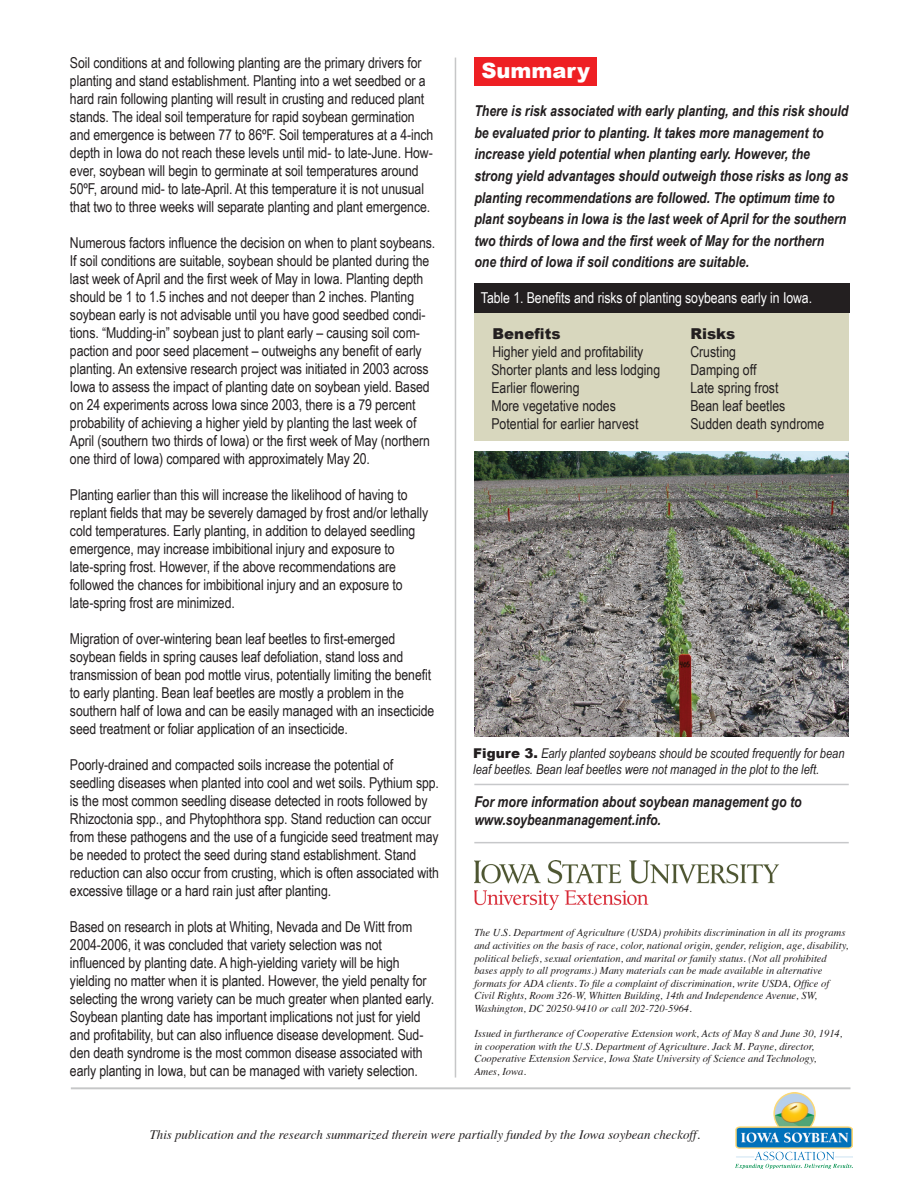
<style>
.page{position:relative;width:918px;height:1188px;background:#fff}
.page>*{position:absolute;margin:0;border:0;box-sizing:border-box;transform-origin:0 0}
.t1{font:900 21px "Arial";color:#fff}
.t2{font:15px/18px "Arial Narrow";letter-spacing:-.005em;color:#231f20}
.t3{font:italic 700 15px/21.6px "Arial Narrow";color:#231f20}
.t4{font:15px "Arial Narrow";letter-spacing:-.005em;color:#fff}
.t5{font:900 15px "Arial";letter-spacing:.01em;color:#231f20}
.t6{font:italic 13.5px/16.2px "Arial Narrow";color:#231f20}
.t7{font:italic 12.9px "Times";color:#231f20}
.t8{font:italic 10.5px/12.6px "Times";color:#231f20}
.s1{font-family:"Arial";font-weight:900;font-style:normal}
</style>
<div class="page">
<div style="left:474px;top:312px;width:375px;height:129px;background:#d8d7be"></div>
<div style="left:474px;top:284px;width:376px;height:29px;background:#231f20"></div>
<div style="left:474px;top:58px;width:123px;height:28px;background:#ee1f23"></div>
<hr style="left:455px;top:58px;width:1px;height:1020px;background:#c6c7c8">
<img style="left:474px;top:452px;width:375px;height:284px">
<hr style="left:474px;top:784px;width:375px;height:1px;background:#c7c8ca">
<hr style="left:71px;top:1087px;width:779px;height:2px;background:#c6c7c8">
<img style="left:474px;top:860px;width:305px;height:49px">
<img style="left:735px;top:1093px;width:117px;height:75px">
<hr style="left:474px;top:842px;width:375px;height:1px;background:#c7c8ca">
<p class="t2" style="left:70px;top:53px;width:365px">Soil conditions at and following planting are the primary drivers for planting and stand establishment. Planting into a wet seedbed or a hard rain following planting will result in crusting and reduced plant stands. The ideal soil temperature for rapid soybean germination and emergence is between 77 to 86ºF. Soil temperatures at a 4-inch depth in Iowa do not reach these levels until mid- to late-June. How&shy;ever, soybean will begin to germinate at soil temperatures around 50ºF, around mid- to late-April. At this temperature it is not unusual that two to three weeks will separate planting and plant emergence.</p>
<p class="t2" style="left:70px;top:233px;width:367px">Numerous factors influence the decision on when to plant soybeans.<br>If soil conditions are suitable, soybean should be planted during the last week of April and the first week of May in Iowa. Planting depth should be 1 to 1.5 inches and not deeper than 2 inches. Planting soybean early is not advisable until you have good seedbed condi&shy;tions. “Mudding-in” soybean just to plant early – causing soil com&shy;paction and poor seed placement – outweighs any benefit of early planting. An extensive research project was initiated in 2003 across Iowa to assess the impact of planting date on soybean yield. Based on 24 experiments across Iowa since 2003, there is a 79 percent probability of achieving a higher yield by planting the last week of April (southern two thirds of Iowa) or the first week of May (northern one third of Iowa) compared with approximately May 20.</p>
<p class="t2" style="left:70px;top:485px;width:360px">Planting earlier than this will increase the likelihood of having to replant fields that may be severely damaged by frost and/or lethally cold temperatures. Early planting, in addition to delayed seedling emergence, may increase imbibitional injury and exposure to</p>
<p class="t2" style="left:70px;top:557px;width:334px">late-spring frost. However, if the above recommendations are followed the chances for imbibitional injury and an exposure to late-spring frost are minimized.</p>
<p class="t2" style="left:70px;top:629px;width:366px">Migration of over-wintering bean leaf beetles to first-emerged soybean fields in spring causes leaf defoliation, stand loss and transmission of bean pod mottle virus, potentially limiting the benefit to early planting. Bean leaf beetles are mostly a problem in the southern half of Iowa and can be easily managed with an insecticide seed treatment or foliar application of an insecticide.</p>
<p class="t2" style="left:70px;top:755px;width:371px">Poorly-drained and compacted soils increase the potential of seedling diseases when planted into cool and wet soils. Pythium spp. is the most common seedling disease detected in roots followed by Rhizoctonia spp., and Phytophthora spp. Stand reduction can occur from these pathogens and the use of a fungicide seed treatment may be needed to protect the seed during stand establishment. Stand reduction can also occur from crusting, which is often associated with</p>
<p class="t2" style="left:70px;top:881px;width:263px">excessive tillage or a hard rain just after planting.</p>
<p class="t2" style="left:70px;top:917px;width:366px">Based on research in plots at Whiting, Nevada and De Witt from 2004-2006, it was concluded that variety selection was not influenced by planting date. A high-yielding variety will be high yielding no matter when it is planted. However, the yield penalty for selecting the wrong variety can be much greater when planted early.<br>Soybean planting date has important implications not just for yield and profitability, but can also influence disease development. Sud&shy;den death syndrome is the most common disease associated with early planting in Iowa, but can be managed with variety selection.</p>
<p class="t1" style="left:481px;top:55px;width:110px">Summary</p>
<p class="t3" style="left:474px;top:99px;width:375px">There is risk associated with early planting, and this risk should be evaluated prior to planting. It takes more management to increase yield potential when planting early. However, the strong yield advantages should outweigh those risks as long as planting recommendations are followed. The optimum time to plant soybeans in Iowa is the last week of April for the southern two thirds of Iowa and the first week of May for the northern one third of Iowa if soil conditions are suitable.</p>
<p class="t4" style="left:481px;top:287px;width:333px">Table 1. Benefits and risks of planting soybeans early in Iowa.</p>
<p class="t5" style="left:492px;top:323px;width:70px">Benefits</p>
<p class="t5" style="left:690px;top:323px;width:46px">Risks</p>
<p class="t2" style="left:492px;top:343px;width:153px">Higher yield and profitability</p>
<p class="t2" style="left:690px;top:343px;width:47px">Crusting</p>
<p class="t2" style="left:491px;top:361px;width:170px">Shorter plants and less lodging</p>
<p class="t2" style="left:690px;top:361px;width:68px">Damping off</p>
<p class="t2" style="left:491px;top:379px;width:90px">Earlier flowering</p>
<p class="t2" style="left:690px;top:379px;width:90px">Late spring frost</p>
<p class="t2" style="left:491px;top:397px;width:126px">More vegetative nodes</p>
<p class="t2" style="left:690px;top:397px;width:97px">Bean leaf beetles</p>
<p class="t2" style="left:491px;top:415px;width:148px">Potential for earlier harvest</p>
<p class="t2" style="left:690px;top:415px;width:136px">Sudden death syndrome</p>
<p class="t6" style="left:473px;top:744px;width:373px"><span class="s1">Figure 3.</span> Early planted soybeans should be scouted frequently for bean leaf beetles. Bean leaf beetles were not managed in the plot to the left.</p>
<p class="t3" style="left:474px;top:790px;width:329px">For more information about soybean management go to</p>
<p class="t3" style="left:474px;top:808px;width:188px">www.soybeanmanagement.info.</p>
<p class="t8" style="left:474px;top:926px;width:376px">The U.S. Department of Agriculture (USDA) prohibits discrimination in all its programs and activities on the basis of race, color, national origin, gender, religion, age, disability, political beliefs, sexual orientation, and marital or family status. (Not all prohibited bases apply to all programs.) Many materials can be made available in alternative formats for ADA clients. To file a complaint of discrimination, write USDA, Office of Civil Rights, Room 326-W, Whitten Building, 14th and Independence Avenue, SW, Washington, DC 20250-9410 or call 202-720-5964.</p>
<p class="t8" style="left:474px;top:1027px;width:370px">Issued in furtherance of Cooperative Extension work, Acts of May 8 and June 30, 1914, in cooperation with the U.S. Department of Agriculture. Jack M. Payne, director, Cooperative Extension Service, Iowa State University of Science and Technology, Ames, Iowa.</p>
<p class="t7" style="left:150px;top:1124px;width:552px">This publication and the research summarized therein were partially funded by the Iowa soybean checkoff.</p>
</div>
